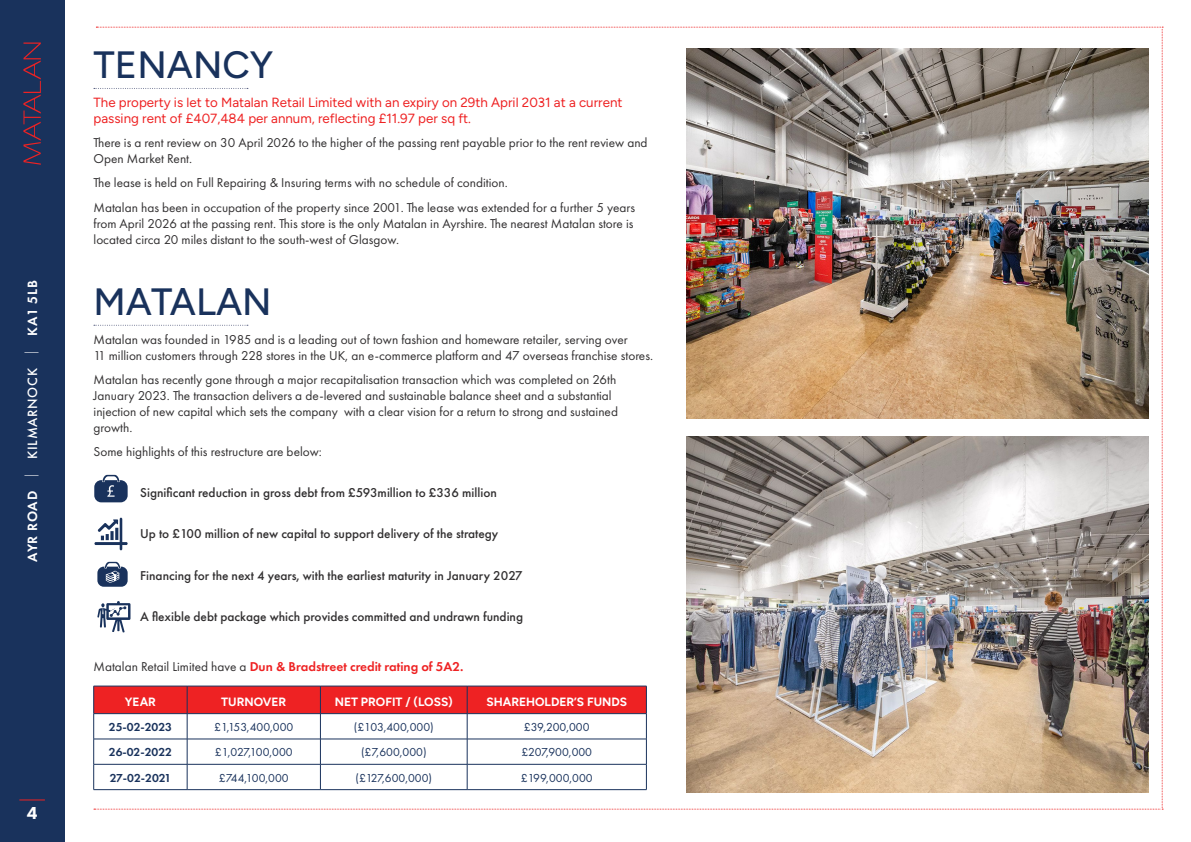
<style>
.page{position:relative;width:1191px;height:842px;background:#fff}
.page>*{position:absolute;margin:0;border:0;box-sizing:border-box;transform-origin:0 0}
.t1{font:500 38px "Figtree";color:#19325c}
.t2{font:800 18px "Futura PT";color:#fff}
.t3{font:600 14px "Futura PT";letter-spacing:.05em;color:#fff}
.t4{font:13.3px/16px "Futura PT";color:#312f30}
.t5{font:500 13.3px "Futura PT";color:#312f30}
.t6{font:13.3px/16px "Figtree";color:#ee2223}
.t7{font:600 13.3px "Futura PT";color:#ee2223}
.t8{font:12px "Futura PT";color:#19325c}
.t9{font:700 12px "Figtree";color:#fff}
.t10{font:600 12px "Futura PT";color:#19325c}
.s1{font-weight:300}
.s2{font-weight:500}
.s3{font-weight:400;color:#312f30}
</style>
<div class="page">
<div style="left:0;top:0;width:64px;height:842px;background:#19325c"></div>
<svg style="left:23px;top:43px;width:18px;height:122px"></svg>
<svg style="left:19px;top:799px;width:26px;height:1px"></svg>
<img style="left:93px;top:27px;width:1070px;height:783px">
<p class="t3" style="left:24px;top:561px;width:283px;rotate:-90deg">AYR ROAD <span class="s1">|</span> <span class="s2">KILMARNOCK</span> <span class="s1">|</span> KA1 5LB</p>
<h2 class="t2" style="left:27px;top:802px;width:12px">4</h2>
<h1 class="t1" style="left:94px;top:43px;width:181px">TENANCY</h1>
<p class="t6" style="left:94px;top:95px;width:530px">The property is let to Matalan Retail Limited with an expiry on 29th April 2031 at a current passing rent of £407,484 per annum, reflecting £11.97 per sq ft.</p>
<p class="t4" style="left:94px;top:135px;width:555px">There is a rent review on 30 April 2026 to the higher of the passing rent payable prior to the rent review and<br>Open Market Rent.</p>
<p class="t4" style="left:94px;top:170px;width:543px;line-height:24.5px">The lease is held on Full Repairing &amp; Insuring terms with no schedule of condition.<br>Matalan has been in occupation of the property since 2001. The lease was extended for a further 5 years</p>
<p class="t4" style="left:94px;top:215px;width:541px">from April 2026 at the passing rent. This store is the only Matalan in Ayrshire. The nearest Matalan store is located circa 20 miles distant to the south-west of Glasgow.</p>
<h1 class="t1" style="left:94px;top:280px;width:179px">MATALAN</h1>
<p class="t4" style="left:94px;top:332px;width:561px">Matalan was founded in 1985 and is a leading out of town fashion and homeware retailer, serving over<br>11 million customers through 228 stores in the UK, an e-commerce platform and 47 overseas franchise stores.</p>
<p class="t4" style="left:94px;top:372px;width:526px">Matalan has recently gone through a major recapitalisation transaction which was completed on 26th January 2023. The transaction delivers a de-levered and sustainable balance sheet and a substantial injection of new capital which sets the company with a clear vision for a return to strong and sustained growth.</p>
<p class="t4" style="left:94px;top:444px;width:230px">Some highlights of this restructure are below:</p>
<p class="t5" style="left:140px;top:484px;width:358px">Significant reduction in gross debt from £593million to £336 million</p>
<p class="t5" style="left:140px;top:526px;width:359px">Up to £100 million of new capital to support delivery of the strategy</p>
<p class="t5" style="left:140px;top:567px;width:384px">Financing for the next 4 years, with the earliest maturity in January 2027</p>
<p class="t5" style="left:140px;top:609px;width:384px">A flexible debt package which provides committed and undrawn funding</p>
<p class="t7" style="left:94px;top:658px;width:371px"><span class="s3">Matalan Retail Limited have a</span> Dun &amp; Bradstreet credit rating of 5A2.</p>
<p class="t9" style="left:125px;top:694px;width:33px">YEAR</p>
<p class="t9" style="left:221px;top:694px;width:67px">TURNOVER</p>
<p class="t9" style="left:335px;top:694px;width:120px">NET PROFIT / (LOSS)</p>
<p class="t9" style="left:486px;top:694px;width:142px">SHAREHOLDER’S FUNDS</p>
<p class="t10" style="left:109px;top:719px;width:65px">25-02-2023</p>
<p class="t8" style="left:214px;top:720px;width:81px">£1,153,400,000</p>
<p class="t8" style="left:354px;top:720px;width:81px">(£103,400,000)</p>
<p class="t8" style="left:524px;top:720px;width:67px">£39,200,000</p>
<p class="t10" style="left:109px;top:745px;width:65px">26-02-2022</p>
<p class="t8" style="left:215px;top:745px;width:79px">£1,027,100,000</p>
<p class="t8" style="left:361px;top:745px;width:67px">(£7,600,000)</p>
<p class="t8" style="left:521px;top:745px;width:72px">£207,900,000</p>
<p class="t10" style="left:110px;top:770px;width:63px">27-02-2021</p>
<p class="t8" style="left:219px;top:770px;width:71px">£744,100,000</p>
<p class="t8" style="left:355px;top:770px;width:78px">(£127,600,000)</p>
<p class="t8" style="left:521px;top:770px;width:73px">£199,000,000</p>
</div>
